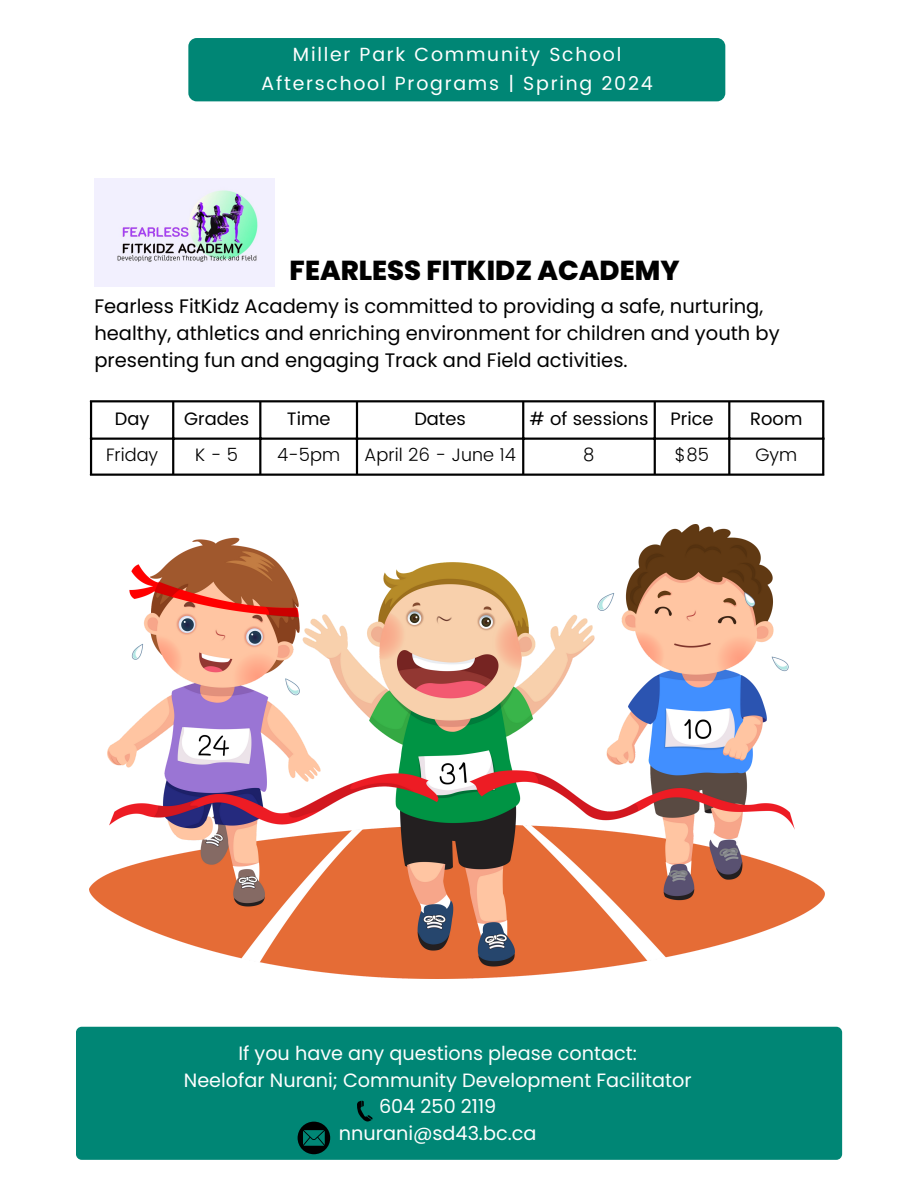
<style>
.page{position:relative;width:918px;height:1188px;background:#fff}
.page>*{position:absolute;margin:0;border:0;box-sizing:border-box;transform-origin:0 0}
.t1{font:800 27.45px "Poppins";color:#000}
.t2{font:19.5px/27px "Poppins";color:#000}
.t3{font:19.2px/26.5px "Poppins";color:#fdfefe;text-align:center}
.t4{font:19.05px/29px "Poppins";letter-spacing:.09em;color:#fff;text-align:center}
.t5{font:18px "Poppins";color:#000}
.t6{font:300 18px "Poppins";color:#000}
</style>
<div class="page">
<div style="left:188px;top:38px;width:537px;height:63px;background:#008675;border-radius:8px"></div>
<div style="left:76px;top:1027px;width:766px;height:133px;background:#008675;border-radius:6px"></div>
<svg style="left:298px;top:1122px;width:32px;height:32px"></svg>
<svg style="left:357px;top:1101px;width:16px;height:21px"></svg>
<hr style="left:90px;top:402px;width:2px;height:72px;background:#000">
<hr style="left:172px;top:402px;width:2px;height:72px;background:#000">
<hr style="left:259px;top:402px;width:2px;height:72px;background:#000">
<hr style="left:356px;top:402px;width:2px;height:72px;background:#000">
<hr style="left:522px;top:402px;width:2px;height:72px;background:#000">
<hr style="left:654px;top:402px;width:2px;height:72px;background:#000">
<hr style="left:728px;top:402px;width:2px;height:72px;background:#000">
<hr style="left:822px;top:402px;width:2px;height:72px;background:#000">
<hr style="left:90px;top:400px;width:734px;height:2px;background:#000">
<hr style="left:90px;top:438px;width:734px;height:2px;background:#000">
<hr style="left:90px;top:474px;width:734px;height:2px;background:#000">
<img style="left:94px;top:179px;width:180px;height:108px">
<img style="left:90px;top:524px;width:735px;height:455px">
<p class="t4" style="left:261px;top:40px;width:393px">Miller Park Community School<br>Afterschool Programs | Spring 2024</p>
<h1 class="t1" style="left:290px;top:251px;width:391px">FEARLESS FITKIDZ ACADEMY</h1>
<p class="t2" style="left:94px;top:293px;width:687px">Fearless FitKidz Academy is committed to providing a safe, nurturing, healthy, athletics and enriching environment for children and youth by presenting fun and engaging Track and Field activities.</p>
<p class="t5" style="left:115px;top:408px;width:36px">Day</p>
<p class="t5" style="left:184px;top:408px;width:67px">Grades</p>
<p class="t5" style="left:287px;top:408px;width:45px">Time</p>
<p class="t5" style="left:414px;top:408px;width:53px">Dates</p>
<p class="t5" style="left:529px;top:408px;width:186px"># of sessions Price</p>
<p class="t5" style="left:750px;top:408px;width:54px">Room</p>
<p class="t6" style="left:106px;top:444px;width:54px">Friday</p>
<p class="t6" style="left:195px;top:444px;width:44px">K-5</p>
<p class="t6" style="left:277px;top:444px;width:65px">4-5pm</p>
<p class="t6" style="left:364px;top:444px;width:153px">April 26 - June 14</p>
<p class="t6" style="left:583px;top:444px;width:13px">8</p>
<p class="t6" style="left:675px;top:444px;width:36px">$85</p>
<p class="t6" style="left:755px;top:444px;width:43px">Gym</p>
<p class="t3" style="left:184px;top:1040px;width:509px">If you have any questions please contact:<br>Neelofar Nurani; Community Development Facilitator<br>604 250 2119<br>nnurani@sd43.bc.ca</p>
</div>
